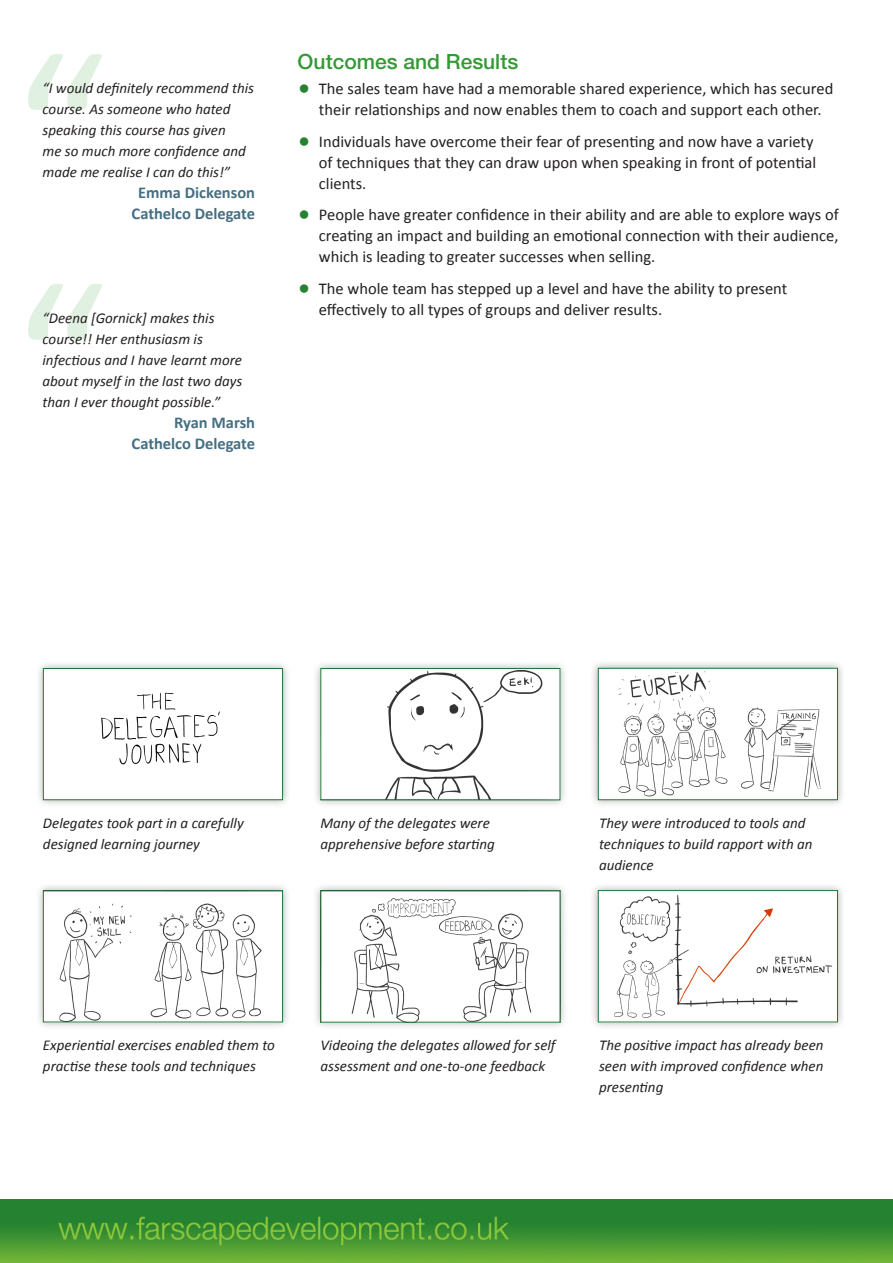
<style>
.page{position:relative;width:893px;height:1263px;background:#fff}
.page>*{position:absolute;margin:0;border:0;box-sizing:border-box;transform-origin:0 0}
.subhead{font:500 21px "Helvetica Neue LT Std";color:#339935}
.bullet_list{font:16.5px/21px "Calibri";color:#231f20}
.testimonial_attribut{font:700 16.5px/21px "Calibri";color:#456f82;text-align:center}
.testimonial{font:italic 15px/21px "Calibri";color:#231f20}
.s1{font-size:27px;color:#258231}
</style>
<div class="page">
<img style="left:0;top:1199px;width:893px;height:64px">
<svg style="left:28px;top:54px;width:74px;height:56px"></svg>
<div style="left:35px;top:660px;width:256px;height:148px;background:#231f20;opacity:.35"></div>
<img style="left:45px;top:670px;width:236px;height:128px">
<div style="left:43px;top:668px;width:240px;height:132px;border:1px solid #1d7635"></div>
<div style="left:312px;top:660px;width:257px;height:148px;background:#231f20;opacity:.35"></div>
<img style="left:322px;top:670px;width:236px;height:128px">
<div style="left:320px;top:668px;width:240px;height:132px;border:1px solid #1d7635"></div>
<div style="left:590px;top:660px;width:256px;height:148px;background:#231f20;opacity:.35"></div>
<img style="left:600px;top:670px;width:236px;height:128px">
<div style="left:598px;top:668px;width:240px;height:132px;border:1px solid #1d7635"></div>
<div style="left:35px;top:882px;width:256px;height:149px;background:#231f20;opacity:.35"></div>
<img style="left:45px;top:892px;width:236px;height:128px">
<div style="left:43px;top:890px;width:240px;height:132px;border:1px solid #1d7635"></div>
<div style="left:312px;top:882px;width:257px;height:149px;background:#231f20;opacity:.35"></div>
<img style="left:322px;top:892px;width:236px;height:128px">
<div style="left:320px;top:890px;width:240px;height:132px;border:1px solid #1d7635"></div>
<div style="left:590px;top:882px;width:256px;height:148px;background:#231f20;opacity:.35"></div>
<img style="left:600px;top:892px;width:236px;height:128px">
<div style="left:598px;top:890px;width:240px;height:132px;border:1px solid #1d7635"></div>
<svg style="left:28px;top:284px;width:74px;height:56px"></svg>
<p class="testimonial" style="left:43px;top:77px;width:213px">“I would definitely recommend this course. As someone who hated speaking this course has given<br>me so much more confidence and made me realise I can do this!”</p>
<p class="testimonial_attribut" style="left:132px;top:182px;width:125px">Emma Dickenson<br>Cathelco Delegate</p>
<p class="testimonial" style="left:43px;top:307px;width:201px">“Deena [Gornick] makes this course!! Her enthusiasm is infectious and I have learnt more about myself in the last two days than I ever thought possible.”</p>
<p class="testimonial_attribut" style="left:132px;top:412px;width:125px;text-align:right">Ryan Marsh<br>Cathelco Delegate</p>
<p class="subhead" style="left:298px;top:49px;width:222px">Outcomes and Results</p>
<p class="bullet_list" style="left:298px;top:78px;width:537px;text-align:center"><span class="s1">•</span> The sales team have had a memorable shared experience, which has secured their relationships and now enables them to coach and support each other.</p>
<p class="bullet_list" style="left:319px;top:131px;width:499px;text-indent:-21px"><span class="s1">•</span> Individuals have overcome their fear of presenting and now have a variety of techniques that they can draw upon when speaking in front of potential clients.</p>
<p class="bullet_list" style="left:319px;top:204px;width:521px;text-align:justify;text-indent:-21px"><span class="s1">•</span> People have greater confidence in their ability and are able to explore ways of creating an impact and building an emotional connection with their audience, which is leading to greater successes when selling.</p>
<p class="bullet_list" style="left:319px;top:278px;width:470px;text-indent:-21px"><span class="s1">•</span> The whole team has stepped up a level and have the ability to present effectively to all types of groups and deliver results.</p>
<p class="testimonial" style="left:43px;top:812px;width:202px">Delegates took part in a carefully designed learning journey</p>
<p class="testimonial" style="left:320px;top:812px;width:176px">Many of the delegates were apprehensive before starting</p>
<p class="testimonial" style="left:599px;top:812px;width:215px">They were introduced to tools and techniques to build rapport with an audience</p>
<p class="testimonial" style="left:43px;top:1034px;width:233px">Experiential exercises enabled them to practise these tools and techniques</p>
<p class="testimonial" style="left:320px;top:1034px;width:237px">Videoing the delegates allowed for self assessment and one-to-one feedback</p>
<p class="testimonial" style="left:599px;top:1034px;width:226px;text-align:justify">The positive impact has already been seen with improved confidence when presenting</p>
</div>
